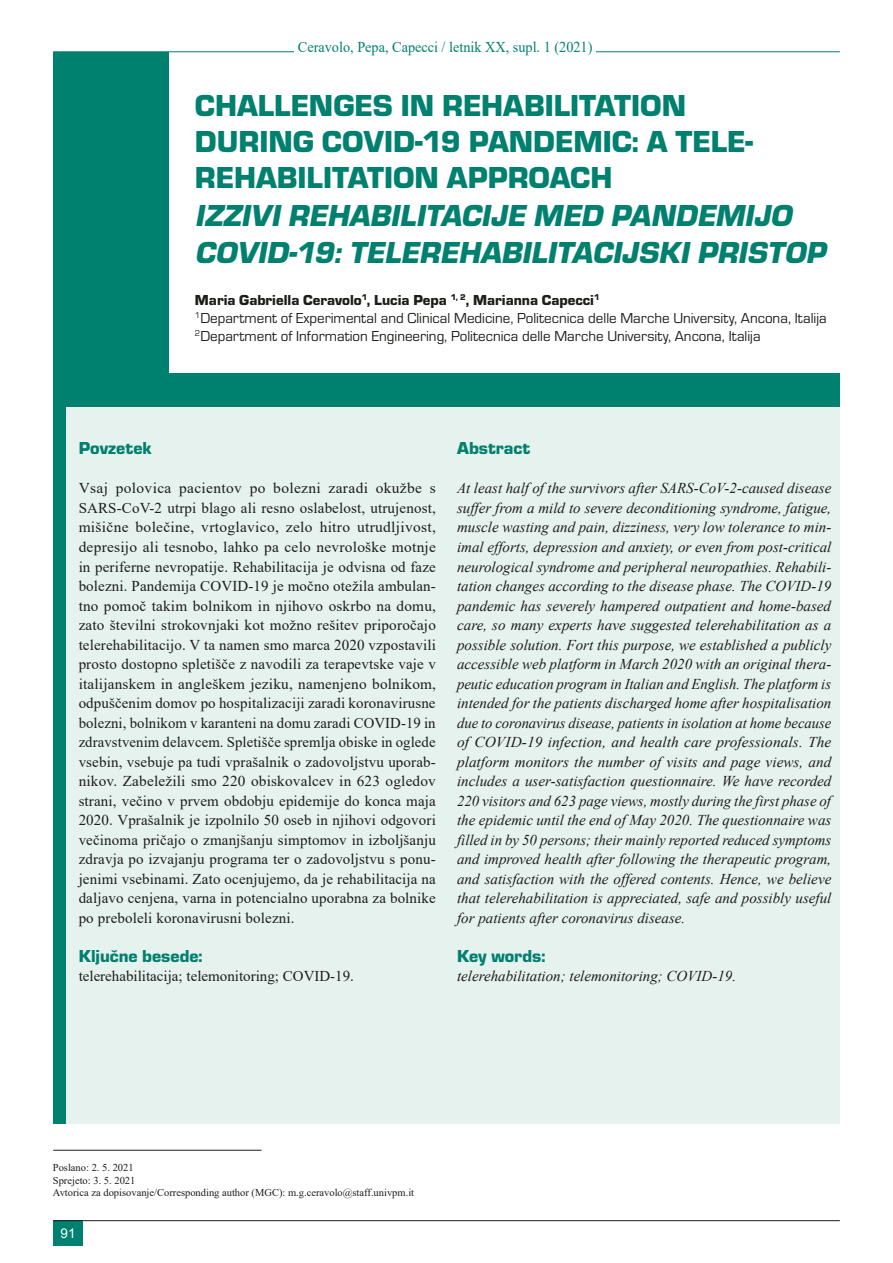
<style>
.page{position:relative;width:893px;height:1263px;background:#fff}
.page>*{position:absolute;margin:0;border:0;box-sizing:border-box;transform-origin:0 0}
.glavni_naslov{font:31.5px/36px "Eurostile TEE Blac";color:#00806e}
.glavni_naslov_italic{font:italic 31.5px/37.5px "Eurostile TEE Blac";color:#00806e}
.podnaslov{font:18px "Eurostile TEE Blac";color:#00806e}
.body_tekst_italic{font:18px "Eurostile TEE Blac";color:#00806e}
.body_tekst_italic-2{font:italic 15px/19.5px "Times New Roman";color:#1d1d1b;text-align:justify}
.body_tekst{font:15px/19.5px "Times New Roman";letter-spacing:.01em;color:#1d1d1b;text-align:justify}
.Ustanove{font:15px "Eurostile TEE";color:#1d1d1b}
.Avtorji{font:15px "Eurostile TEE Blac";color:#1d1d1b}
.t1{font:15px "Times New Roman";color:#00806e;scale:.95 1}
.t2{font:13.5px "Arial";color:#fff}
.body_tekst-2{font:10.5px "Times New Roman";color:#1d1d1b}
</style>
<div class="page">
<div style="left:53px;top:52px;width:787px;height:1072px;background:#00806e"></div>
<div style="left:169px;top:52px;width:671px;height:321px;background:#fff"></div>
<hr style="left:53px;top:1150px;width:208px;height:1px;background:#1d1d1b">
<div style="left:66px;top:407px;width:391px;height:717px;background:#e6f2ee"></div>
<div style="left:457px;top:407px;width:383px;height:717px;background:#e6f2ee"></div>
<hr style="left:53px;top:52px;width:787px;height:1px;background:#00806e">
<div style="left:294px;top:31px;width:302px;height:26px;background:#fff"></div>
<div style="left:53px;top:1220px;width:30px;height:26px;background:#00806e"></div>
<hr style="left:53px;top:1220px;width:787px;height:1px;background:#1d1d1b">
<p class="t1" style="left:298px;top:36px;width:311px">Ceravolo, Pepa, Capecci / letnik XX, supl. 1 (2021)</p>
<p class="glavni_naslov" style="left:195px;top:88px;width:560px">CHALLENGES IN REHABILITATION<br>DURING COVID-19 PANDEMIC: A TELE-<br>REHABILITATION APPROACH</p>
<p class="glavni_naslov_italic" style="left:195px;top:197px;width:638px">IZZIVIREHABILITACIJE MED PANDEMIJO<br>COVID-19:TELEREHABILITACIJSKIPRISTOP</p>
<p class="Avtorji" style="left:195px;top:292px;width:406px">Maria Gabriella Ceravolo<sup>1</sup>, Lucia Pepa <sup>1,</sup> <sup>2</sup>, Marianna Capecci<sup>1</sup></p>
<p class="Ustanove" style="left:195px;top:310px;width:633px"><sup>1</sup>Department of Experimental and Clinical Medicine, Politecnica delle Marche University, Ancona, Italija</p>
<p class="Ustanove" style="left:195px;top:328px;width:567px"><sup>2</sup>Department of Information Engineering, Politecnica delle Marche University, Ancona, Italija</p>
<p class="podnaslov" style="left:79px;top:439px;width:75px">Povzetek</p>
<p class="body_tekst" style="left:79px;top:478px;width:359px">Vsaj polovica pacientov po bolezni zaradi okužbe s SARS-CoV-2 utrpi blago ali resno oslabelost, utrujenost, mišične bolečine, vrtoglavico, zelo hitro utrudljivost, depresijo ali tesnobo, lahko pa celo nevrološke motnje in periferne nevropatije. Rehabilitacija je odvisna od faze bolezni. Pandemija COVID-19 je močno otežila ambulan&shy;tno pomoč takim bolnikom in njihovo oskrbo na domu, zato številni strokovnjaki kot možno rešitev priporočajo telerehabilitacijo. V ta namen smo marca 2020 vzpostavili prosto dostopno spletišče z navodili za terapevtske vaje v italijanskem in angleškem jeziku, namenjeno bolnikom, odpuščenim domov po hospitalizaciji zaradi koronavirusne bolezni, bolnikom v karanteni na domu zaradi COVID-19 in zdravstvenim delavcem. Spletišče spremlja obiske in oglede vsebin, vsebuje pa tudi vprašalnik o zadovoljstvu uporab&shy;nikov. Zabeležili smo 220 obiskovalcev in 623 ogledov strani, večino v prvem obdobju epidemije do konca maja 2020. Vprašalnik je izpolnilo 50 oseb in njihovi odgovori večinoma pričajo o zmanjšanju simptomov in izboljšanju zdravja po izvajanju programa ter o zadovoljstvu s ponu&shy;jenimi vsebinami. Zato ocenjujemo, da je rehabilitacija na daljavo cenjena, varna in potencialno uporabna za bolnike po preboleli koronavirusni bolezni.</p>
<p class="podnaslov" style="left:79px;top:946px;width:125px">Ključne besede:</p>
<p class="body_tekst" style="left:79px;top:966px;width:277px">telerehabilitacija; telemonitoring; COVID-19.</p>
<p class="podnaslov" style="left:457px;top:439px;width:75px">Abstract</p>
<p class="body_tekst_italic-2" style="left:457px;top:478px;width:376px">At least half of the survivors after SARS-CoV-2-caused disease suffer from a mild to severe deconditioning syndrome, fatigue, muscle wasting and pain, dizziness, very low tolerance to min&shy;imal efforts, depression and anxiety, or even from post-critical neurological syndrome and peripheral neuropathies. Rehabili&shy;tation changes according to the disease phase. The COVID-19 pandemic has severely hampered outpatient and home-based care, so many experts have suggested telerehabilitation as a possible solution. Fort this purpose, we established a publicly accessible web platform in March 2020 with an original thera&shy;peutic education program in Italian and English. The platform is intended for the patients discharged home after hospitalisation due to coronavirus disease, patients in isolation at home because of COVID-19 infection, and health care professionals. The platform monitors the number of visits and page views, and includes a user-satisfaction questionnaire. We have recorded 220 visitors and 623 page views, mostly during the first phase of the epidemic until the end of May 2020. The questionnaire was filled in by 50 persons; their mainly reported reduced symptoms and improved health after following the therapeutic program, and satisfaction with the offered contents. Hence, we believe that telerehabilitation is appreciated, safe and possibly useful for patients after coronavirus disease.</p>
<p class="body_tekst_italic" style="left:457px;top:946px;width:90px">Key words:</p>
<p class="body_tekst_italic-2" style="left:457px;top:966px;width:281px">telerehabilitation; telemonitoring; COVID-19.</p>
<p class="body_tekst-2" style="left:53px;top:1160px;width:82px">Poslano: 2. 5. 2021</p>
<p class="body_tekst-2" style="left:53px;top:1173px;width:84px">Sprejeto: 3. 5. 2021</p>
<p class="body_tekst-2" style="left:53px;top:1185px;width:363px">Avtorica za dopisovanje/Corresponding author (MGC): m.g.ceravolo@staff.univpm.it</p>
<p class="t2" style="left:61px;top:1224px;width:17px">91</p>
</div>
